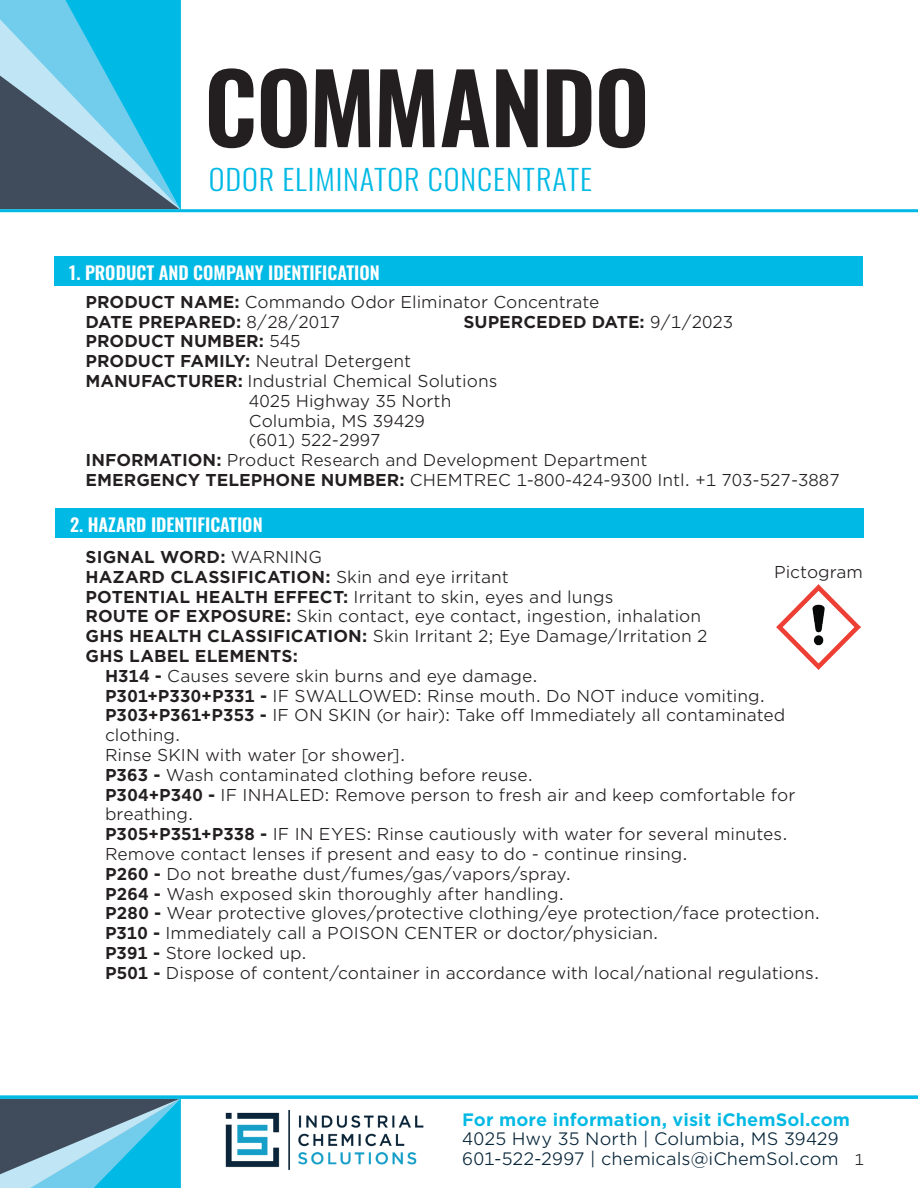
<style>
.page{position:relative;width:918px;height:1188px;background:#fff}
.page>*{position:absolute;margin:0;border:0;box-sizing:border-box;transform-origin:0 0}
.t1{font:600 96px "Oswald";letter-spacing:-.015em;color:#231f20}
.t2{font:300 28.5px "Oswald";letter-spacing:.03em;color:#00b9e4;scale:1.06 1}
.t3{font:600 18px "Oswald";color:#fff}
.t4{font:17.25px/19.5px "Gotham Office";color:#072538}
.t5{font:700 17.25px "Gotham Office";letter-spacing:.005em;color:#00b9e4}
.t6{font:16.5px/19.8px "Gotham Office";color:#231f20}
.t7{font:700 16.5px "Gotham Office";letter-spacing:.005em;color:#231f20}
.s1{font-weight:700}
.s2{font-weight:400}
.s3{font-size:15px;color:#231f20}
</style>
<div class="page">
<hr style="left:0;top:1096px;width:918px;height:3px;background:#00b9e4">
<svg style="left:0;top:1098px;width:181px;height:90px"></svg>
<svg style="left:0;top:0;width:181px;height:209px"></svg>
<hr style="left:0;top:209px;width:918px;height:3px;background:#00b9e4">
<img style="left:225px;top:1109px;width:199px;height:62px">
<hr style="left:0;top:1095px;width:918px;height:3px;background:#00b9e4">
<div style="left:55px;top:256px;width:808px;height:30px;background:#00b9e4"></div>
<div style="left:56px;top:508px;width:808px;height:30px;background:#00b9e4"></div>
<img style="left:776px;top:585px;width:85px;height:84px">
<h1 class="t1" style="left:204px;top:58px;width:447px">COMMANDO</h1>
<h2 class="t2" style="left:209px;top:154px;width:363px">ODOR ELIMINATOR CONCENTRATE</h2>
<p class="t3" style="left:69px;top:264px;width:312px">1. PRODUCT AND COMPANY IDENTIFICATION</p>
<p class="t6" style="left:86px;top:291px;width:515px"><span class="s1">PRODUCT NAME:</span> Commando Odor Eliminator Concentrate<br><span class="s1">DATE PREPARED:</span> 8/28/2017</p>
<p class="t7" style="left:463px;top:310px;width:271px">SUPERCEDED DATE: <span class="s2">9/1/2023</span></p>
<p class="t7" style="left:86px;top:330px;width:217px">PRODUCT NUMBER: <span class="s2">545</span></p>
<p class="t6" style="left:86px;top:351px;width:327px"><span class="s1">PRODUCT FAMILY:</span> Neutral Detergent</p>
<p class="t6" style="left:86px;top:371px;width:413px"><span class="s1">MANUFACTURER:</span> Industrial Chemical Solutions</p>
<p class="t6" style="left:249px;top:390px;width:204px">4025 Highway 35 North</p>
<p class="t6" style="left:249px;top:410px;width:177px">Columbia, MS 39429</p>
<p class="t6" style="left:249px;top:430px;width:133px">(601) 522-2997</p>
<p class="t6" style="left:86px;top:450px;width:564px"><span class="s1">INFORMATION:</span> Product Research and Development Department</p>
<p class="t6" style="left:86px;top:470px;width:756px"><span class="s1">EMERGENCY TELEPHONE NUMBER:</span> CHEMTREC 1-800-424-9300 Intl. +1 703-527-3887</p>
<p class="t3" style="left:70px;top:515px;width:194px">2. HAZARD IDENTIFICATION</p>
<p class="t7" style="left:86px;top:546px;width:238px">SIGNAL WORD: <span class="s2">WARNING</span></p>
<p class="t7" style="left:86px;top:565px;width:425px">HAZARD CLASSIFICATION: <span class="s2">Skin and eye irritant</span></p>
<p class="t6" style="left:86px;top:586px;width:530px"><span class="s1">POTENTIAL HEALTH EFFECT:</span> Irritant to skin, eyes and lungs</p>
<p class="t6" style="left:86px;top:606px;width:617px"><span class="s1">ROUTE OF EXPOSURE:</span> Skin contact, eye contact, ingestion, inhalation</p>
<p class="t6" style="left:86px;top:626px;width:623px"><span class="s1">GHS HEALTH CLASSIFICATION:</span> Skin Irritant 2; Eye Damage/Irritation 2</p>
<p class="t7" style="left:86px;top:645px;width:214px">GHS LABEL ELEMENTS:</p>
<p class="t6" style="left:105px;top:665px;width:434px"><span class="s1">H314 -</span> Causes severe skin burns and eye damage.</p>
<p class="t6" style="left:105px;top:685px;width:661px"><span class="s1">P301+P330+P331 -</span> IF SWALLOWED: Rinse mouth. Do NOT induce vomiting.</p>
<p class="t6" style="left:105px;top:705px;width:682px"><span class="s1">P303+P361+P353 -</span> IF ON SKIN (or hair): Take off Immediately all contaminated</p>
<p class="t6" style="left:105px;top:725px;width:77px">clothing.</p>
<p class="t6" style="left:105px;top:745px;width:302px">Rinse SKIN with water [or shower].</p>
<p class="t6" style="left:105px;top:764px;width:430px"><span class="s1">P363 -</span> Wash contaminated clothing before reuse.</p>
<p class="t6" style="left:105px;top:784px;width:692px"><span class="s1">P304+P340 -</span> IF INHALED: Remove person to fresh air and keep comfortable for</p>
<p class="t6" style="left:105px;top:804px;width:90px">breathing.</p>
<p class="t6" style="left:105px;top:824px;width:684px"><span class="s1">P305+P351+P338 -</span> IF IN EYES: Rinse cautiously with water for several minutes.</p>
<p class="t6" style="left:105px;top:844px;width:584px">Remove contact lenses if present and easy to do - continue rinsing.</p>
<p class="t6" style="left:105px;top:863px;width:468px"><span class="s1">P260 -</span> Do not breathe dust/fumes/gas/vapors/spray.</p>
<p class="t6" style="left:105px;top:883px;width:460px"><span class="s1">P264 -</span> Wash exposed skin thoroughly after handling.</p>
<p class="t6" style="left:105px;top:903px;width:717px"><span class="s1">P280 -</span> Wear protective gloves/protective clothing/eye protection/face protection.</p>
<p class="t6" style="left:105px;top:923px;width:555px"><span class="s1">P310 -</span> Immediately call a POISON CENTER or doctor/physician.</p>
<p class="t6" style="left:105px;top:943px;width:203px"><span class="s1">P391 -</span> Store locked up.</p>
<p class="t6" style="left:105px;top:962px;width:716px"><span class="s1">P501 -</span> Dispose of content/container in accordance with local/national regulations.</p>
<p class="t6" style="left:774px;top:562px;width:90px">Pictogram</p>
<p class="t5" style="left:462px;top:1107px;width:389px">For more information, visit iChemSol.com</p>
<p class="t4" style="left:462px;top:1129px;width:403px">4025 Hwy 35 North | Columbia, MS 39429<br>601-522-2997 | chemicals@iChemSol.com <span class="s3">1</span></p>
</div>
